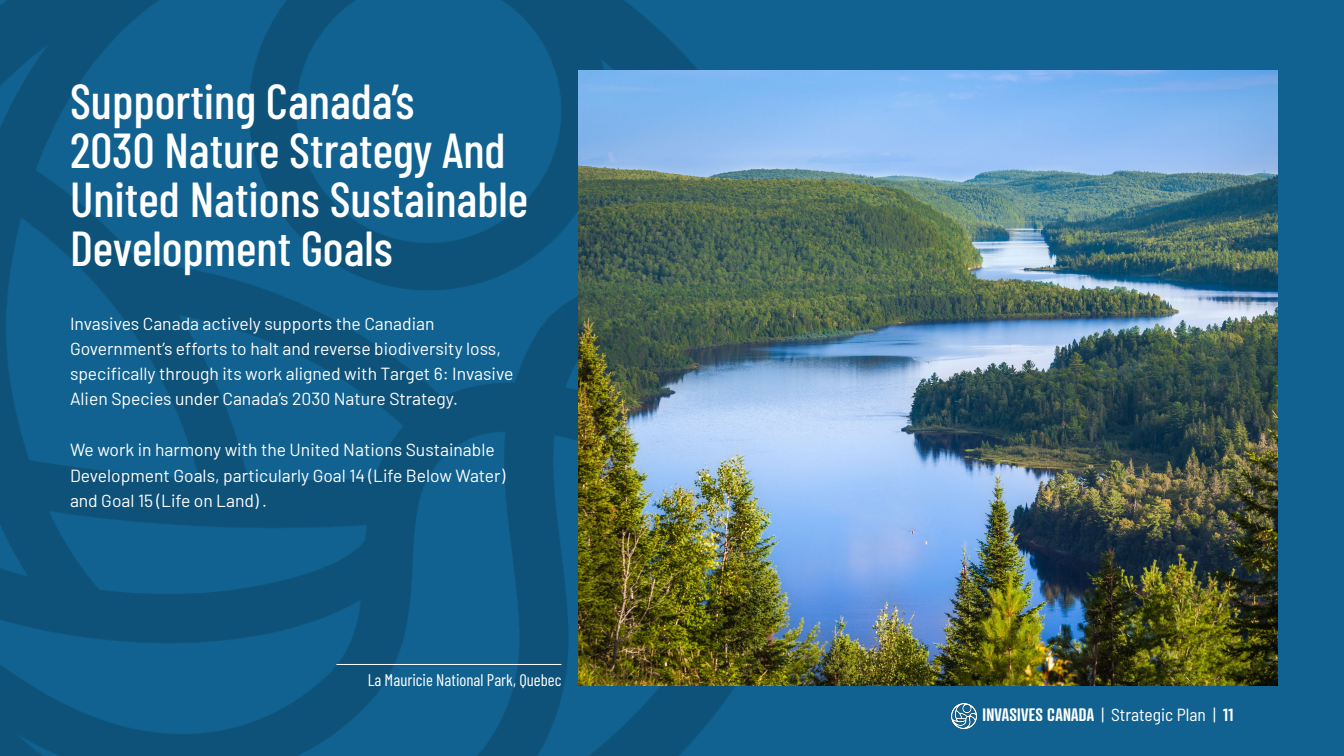
<style>
.page{position:relative;width:1344px;height:756px;background:#116290}
.page>*{position:absolute;margin:0;border:0;box-sizing:border-box;transform-origin:0 0}
.t1{font:500 49px/49px "Barlow Condensed";color:#fff}
.t2{font:17.5px/25.2px "Barlow";color:#fff}
.t3{font:600 17.5px "Atrament";letter-spacing:.015em;color:#fff}
.t4{font:16.8px "Barlow Condensed";color:#fff}
.s1{font-family:"Barlow";font-weight:400;font-stretch:semi-condensed}
.s2{font-family:"Barlow";font-stretch:semi-condensed}
</style>
<div class="page">
<img style="left:0;top:0;width:735px;height:756px">
<img style="left:579px;top:70px;width:698px;height:616px">
<hr style="left:336px;top:664px;width:225px;height:1px;background:#fff">
<img style="left:948px;top:700px;width:32px;height:32px;border-radius:16px">
<h1 class="t1" style="left:70px;top:73px;width:460px">Supporting Canada’s<br>2030 Nature Strategy And<br>United Nations Sustainable<br>Development Goals</h1>
<p class="t2" style="left:70px;top:309px;width:445px">Invasives Canada actively supports the Canadian Government’s efforts to halt and reverse biodiversity loss, specifically through its work aligned with Target 6: Invasive Alien Species under Canada’s 2030 Nature Strategy.</p>
<p class="t2" style="left:70px;top:436px;width:437px">We work in harmony with the United Nations Sustainable<br>Development Goals, particularly Goal 14 (Life Below Water) and Goal 15 (Life on Land) .</p>
<h2 class="t4" style="left:368px;top:668px;width:195px">La Mauricie National Park, Quebec</h2>
<p class="t3" style="left:982px;top:703px;width:253px">INVASIVES CANADA <span class="s1">| Strategic Plan |</span> <span class="s2">11</span></p>
</div>
